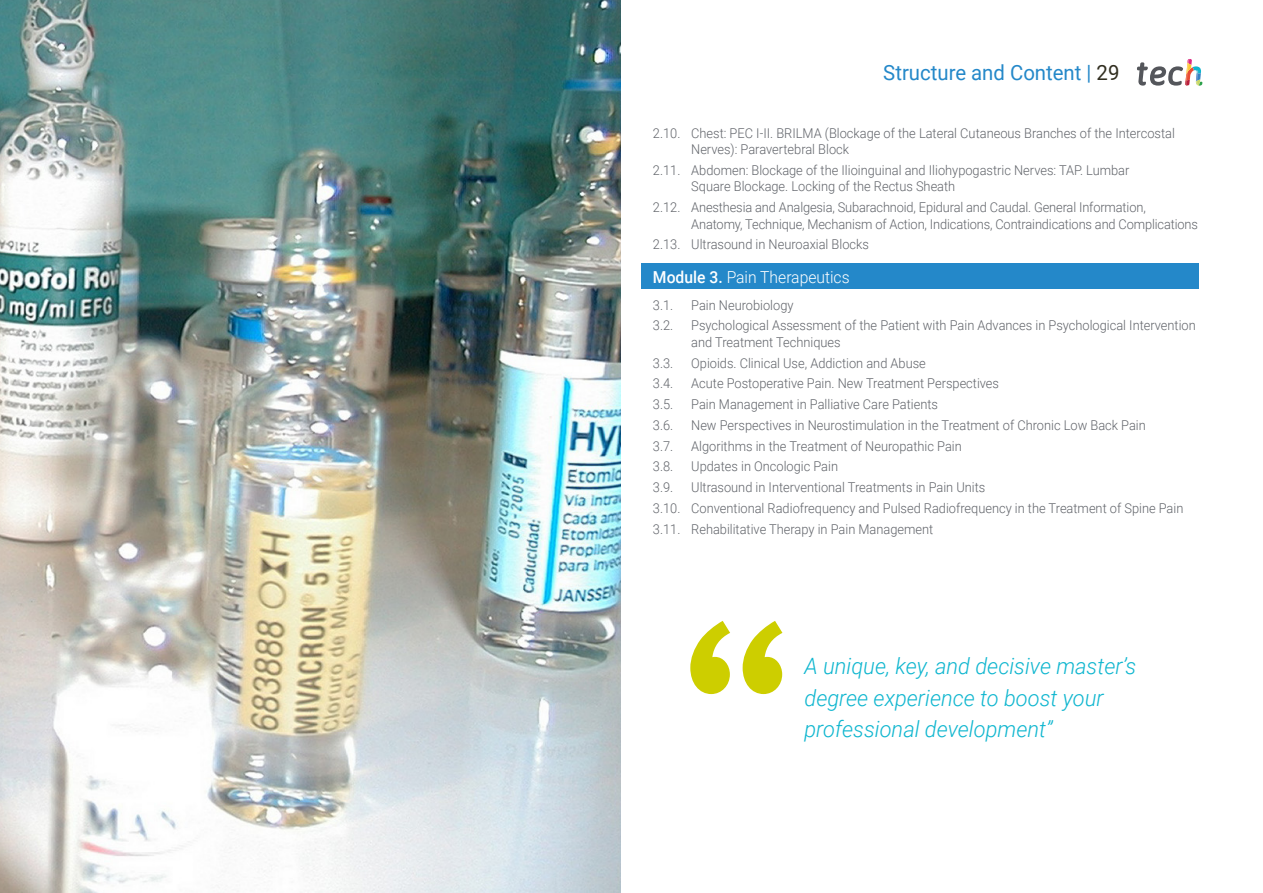
<style>
.page{position:relative;width:1263px;height:893px;background:#fff}
.page>*{position:absolute;margin:0;border:0;box-sizing:border-box;transform-origin:0 0}
.t1{font:italic 300 22.5px/31.5px "Roboto";color:#0fb6cf}
.t2{font:21px "Roboto";color:#2488c9}
.t3{font:300 16.5px "Roboto";color:#fff;scale:.95 1}
.t4{font:300 13.5px/16.5px "Roboto";color:#61646a;scale:.95 1}
.s1{color:#312e20}
.s2{font-weight:500}
</style>
<div class="page">
<img style="left:0;top:0;width:621px;height:893px">
<div style="left:642px;top:264px;width:557px;height:25px;background:#2488c9"></div>
<svg style="left:690px;top:621px;width:92px;height:73px"></svg>
<svg style="left:1137px;top:59px;width:65px;height:27px"></svg>
<h2 class="t2" style="left:883px;top:57px;width:238px">Structure and Content | <span class="s1">29</span></h2>
<p class="t4" style="left:691px;top:124px;width:511px;text-indent:-38px">2.10. Chest: PEC I-II. BRILMA (Blockage of the Lateral Cutaneous Branches of the Intercostal<br>Nerves): Paravertebral Block</p>
<p class="t4" style="left:691px;top:161px;width:463px;text-indent:-38px">2.11. Abdomen: Blockage of the Ilioinguinal and Iliohypogastric Nerves: TAP. Lumbar<br>Square Blockage. Locking of the Rectus Sheath</p>
<p class="t4" style="left:691px;top:199px;width:535px;text-indent:-38px">2.12. Anesthesia and Analgesia, Subarachnoid, Epidural and Caudal. General Information,<br>Anatomy, Technique, Mechanism of Action, Indications, Contraindications and Complications</p>
<p class="t4" style="left:653px;top:236px;width:229px">2.13. Ultrasound in Neuroaxial Blocks</p>
<p class="t3" style="left:653px;top:265px;width:209px"><span class="s2">Module 3.</span> Pain Therapeutics</p>
<p class="t4" style="left:653px;top:296px;width:23px">3.1.</p>
<p class="t4" style="left:691px;top:296px;width:109px">Pain Neurobiology</p>
<p class="t4" style="left:653px;top:317px;width:23px">3.2.</p>
<p class="t4" style="left:691px;top:317px;width:533px">Psychological Assessment of the Patient with Pain Advances in Psychological Intervention and Treatment Techniques</p>
<p class="t4" style="left:653px;top:354px;width:23px">3.3.</p>
<p class="t4" style="left:691px;top:354px;width:248px">Opioids. Clinical Use, Addiction and Abuse</p>
<p class="t4" style="left:653px;top:375px;width:23px">3.4.</p>
<p class="t4" style="left:691px;top:375px;width:326px">Acute Postoperative Pain. New Treatment Perspectives</p>
<p class="t4" style="left:653px;top:396px;width:23px">3.5.</p>
<p class="t4" style="left:691px;top:396px;width:261px">Pain Management in Palliative Care Patients</p>
<p class="t4" style="left:653px;top:416px;width:23px">3.6.</p>
<p class="t4" style="left:691px;top:416px;width:480px">New Perspectives in Neurostimulation in the Treatment of Chronic Low Back Pain</p>
<p class="t4" style="left:653px;top:437px;width:23px">3.7.</p>
<p class="t4" style="left:691px;top:437px;width:286px">Algorithms in the Treatment of Neuropathic Pain</p>
<p class="t4" style="left:653px;top:458px;width:23px">3.8.</p>
<p class="t4" style="left:691px;top:458px;width:156px">Updates in Oncologic Pain</p>
<p class="t4" style="left:653px;top:479px;width:23px">3.9.</p>
<p class="t4" style="left:653px;top:477px;width:560px;line-height:20.7px;text-indent:38px">Ultrasound in Interventional Treatments in Pain Units<br>3.10. Conventional Radiofrequency and Pulsed Radiofrequency in the Treatment of Spine Pain<br>3.11. Rehabilitative Therapy in Pain Management</p>
<h1 class="t1" style="left:804px;top:650px;width:333px">A unique, key, and decisive master’s degree experience to boost your professional development”</h1>
</div>
